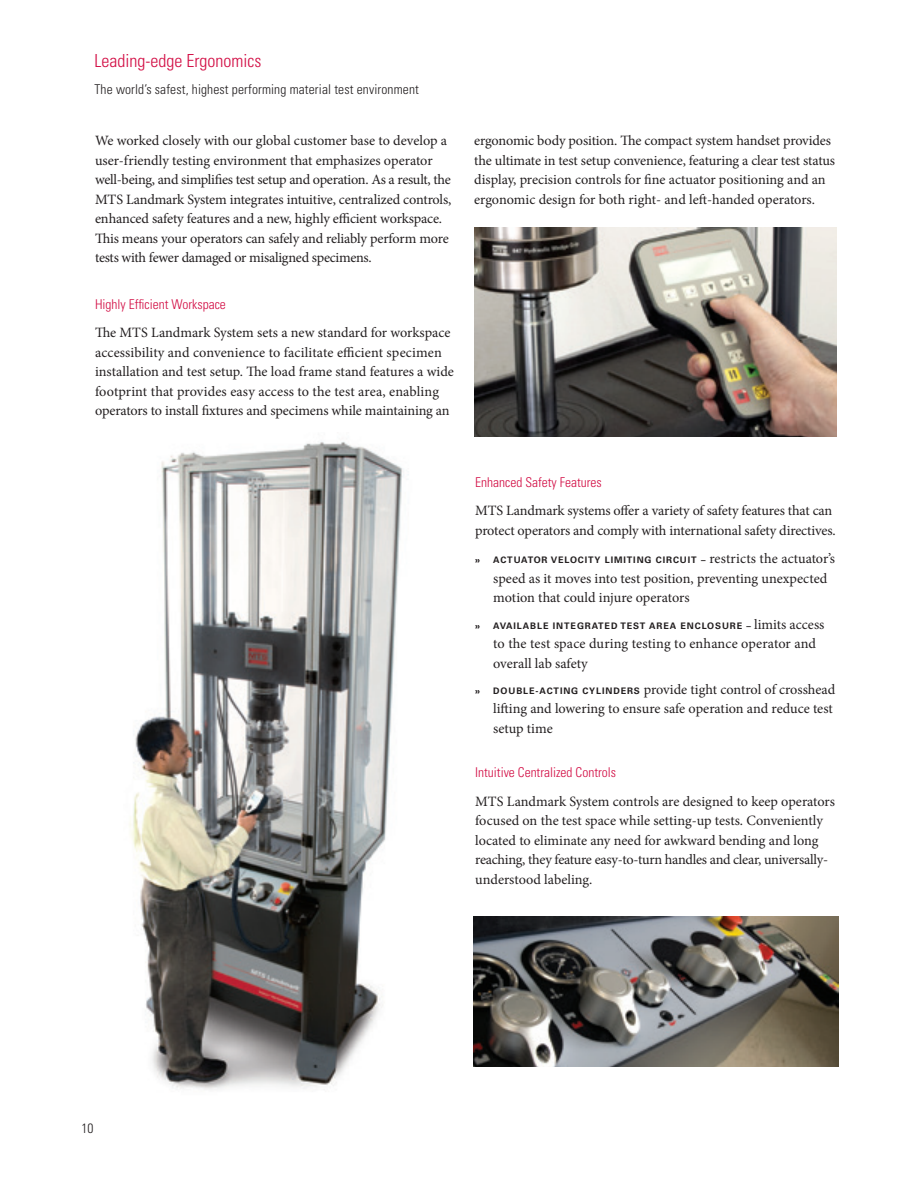
<style>
.page{position:relative;width:918px;height:1188px;background:#fff}
.page>*{position:absolute;margin:0;border:0;box-sizing:border-box;transform-origin:0 0}
.t1{font:300 condensed 18px "Univers LT Std";color:#d20d44}
.t2{font:14.25px/19.5px "Minion Pro";letter-spacing:-.01em;color:#231f20}
.t3{font:300 condensed 13.5px "Univers LT Std";color:#d20d44}
.t4{font:300 condensed 13.5px "Univers LT Std";letter-spacing:.01em;color:#231f20}
.t5{font:700 9px "Univers LT Std";letter-spacing:.1em;color:#231f20}
.s1{font-family:"Minion Pro";font-weight:400;font-size:14.25px}
.s2{font-family:"Univers LT Std";font-weight:700;font-size:9px}
</style>
<div class="page">
<img style="left:474px;top:228px;width:363px;height:209px">
<img style="left:474px;top:916px;width:364px;height:150px">
<img style="left:129px;top:441px;width:280px;height:649px">
<p class="t1" style="left:94px;top:50px;width:168px">Leading-edge Ergonomics</p>
<p class="t4" style="left:94px;top:81px;width:326px">The world’s safest, highest performing material test environment</p>
<p class="t2" style="left:95px;top:131px;width:358px">We worked closely with our global customer base to develop a user-friendly testing environment that emphasizes operator well-being, and simplifies test setup and operation. As a result, the MTS Landmark System integrates intuitive, centralized controls, enhanced safety features and a new, highly efficient workspace.<br>This means your operators can safely and reliably perform more tests with fewer damaged or misaligned specimens.</p>
<p class="t3" style="left:95px;top:296px;width:132px">Highly Efficient Workspace</p>
<p class="t2" style="left:95px;top:323px;width:360px">The MTS Landmark System sets a new standard for workspace accessibility and convenience to facilitate efficient specimen installation and test setup. The load frame stand features a wide footprint that provides easy access to the test area, enabling operators to install fixtures and specimens while maintaining an</p>
<p class="t2" style="left:474px;top:131px;width:362px">ergonomic body position. The compact system handset provides the ultimate in test setup convenience, featuring a clear test status display, precision controls for fine actuator positioning and an ergonomic design for both right- and left-handed operators.</p>
<p class="t3" style="left:475px;top:474px;width:128px">Enhanced Safety Features</p>
<p class="t2" style="left:475px;top:501px;width:362px">MTS Landmark systems offer a variety of safety features that can protect operators and comply with international safety directives.</p>
<p class="t5" style="left:475px;top:555px;width:361px">» ACTUATOR VELOCITY LIMITING CIRCUIT – <span class="s1">restricts the actuator’s</span></p>
<p class="t2" style="left:493px;top:569px;width:336px">speed as it moves into test position, preventing unexpected motion that could injure operators</p>
<p class="t5" style="left:475px;top:620px;width:351px">» AVAILABLE INTEGRATED TEST AREA ENCLOSURE – <span class="s1">limits access</span></p>
<p class="t2" style="left:493px;top:634px;width:324px">to the test space during testing to enhance operator and overall lab safety</p>
<p class="t2" style="left:493px;top:680px;width:344px;text-indent:-18px"><span class="s2">» DOUBLE-ACTING CYLINDERS</span> provide tight control of crosshead lifting and lowering to ensure safe operation and reduce test setup time</p>
<p class="t3" style="left:475px;top:764px;width:142px">Intuitive Centralized Controls</p>
<p class="t2" style="left:475px;top:791px;width:361px">MTS Landmark System controls are designed to keep operators focused on the test space while setting-up tests. Conveniently located to eliminate any need for awkward bending and long reaching, they feature easy-to-turn handles and clear, universally&shy;understood labeling.</p>
<p class="t4" style="left:81px;top:1120px;width:14px">10</p>
</div>
